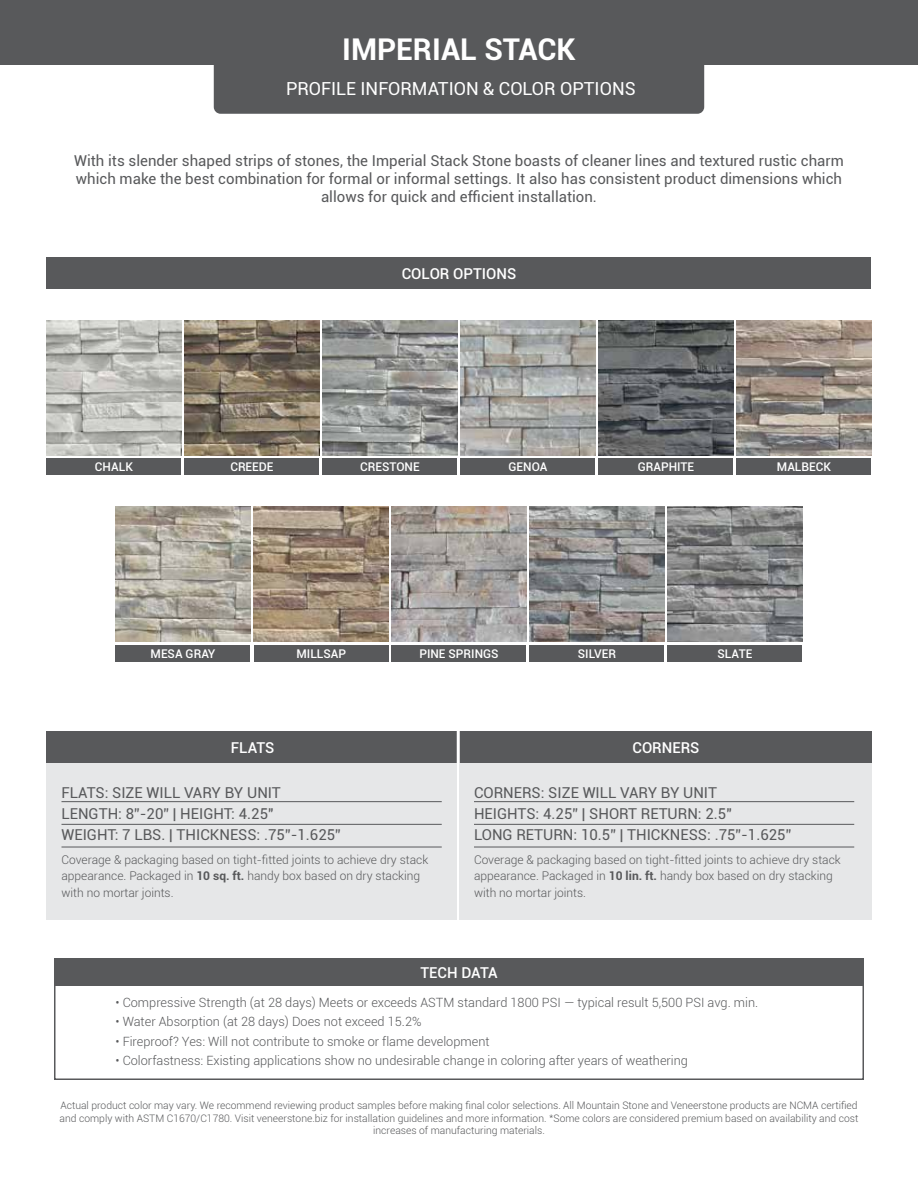
<style>
.page{position:relative;width:918px;height:1188px;background:#fff}
.page>*{position:absolute;margin:0;border:0;box-sizing:border-box;transform-origin:0 0}
.t1{font:700 30px "Roboto";color:#fff}
.t2{font:18px "Roboto";color:#fff}
.t3{font:15px/21px "Roboto";color:#58595b}
.t4{font:500 15px "Roboto";color:#fff}
.t5{font:300 12.75px "Roboto";color:#58595b}
.t6{font:300 12px/16.5px "Roboto";color:#58595b}
.t7{font:500 12px "Roboto";color:#fff}
.t8{font:300 10.35px/12.3px "Roboto";color:#58595b;text-align:center}
.s1{font-weight:700}
</style>
<div class="page">
<div style="left:46px;top:763px;width:411px;height:157px;background:#e6e7e8"></div>
<div style="left:460px;top:763px;width:412px;height:157px;background:#e6e7e8"></div>
<div style="left:0;top:0;width:918px;height:65px;background:#58595b"></div>
<div style="left:214px;top:65px;width:490px;height:49px;background:#58595b"></div>
<img style="left:46px;top:320px;width:136px;height:135px">
<img style="left:116px;top:506px;width:134px;height:135px">
<img style="left:184px;top:320px;width:136px;height:135px">
<img style="left:254px;top:506px;width:134px;height:135px">
<img style="left:322px;top:320px;width:136px;height:135px">
<img style="left:392px;top:506px;width:134px;height:135px">
<img style="left:460px;top:320px;width:136px;height:135px">
<img style="left:530px;top:506px;width:134px;height:135px">
<img style="left:598px;top:320px;width:136px;height:135px">
<img style="left:668px;top:506px;width:134px;height:135px">
<img style="left:736px;top:320px;width:136px;height:135px">
<div style="left:46px;top:458px;width:136px;height:17px;background:#58595b"></div>
<div style="left:184px;top:458px;width:136px;height:17px;background:#58595b"></div>
<div style="left:322px;top:458px;width:136px;height:17px;background:#58595b"></div>
<div style="left:460px;top:458px;width:136px;height:17px;background:#58595b"></div>
<div style="left:598px;top:458px;width:136px;height:17px;background:#58595b"></div>
<div style="left:736px;top:458px;width:136px;height:17px;background:#58595b"></div>
<div style="left:116px;top:646px;width:134px;height:16px;background:#58595b"></div>
<div style="left:254px;top:646px;width:135px;height:16px;background:#58595b"></div>
<div style="left:392px;top:646px;width:134px;height:16px;background:#58595b"></div>
<div style="left:530px;top:646px;width:134px;height:16px;background:#58595b"></div>
<div style="left:668px;top:646px;width:134px;height:16px;background:#58595b"></div>
<div style="left:46px;top:257px;width:826px;height:32px;background:#58595b"></div>
<div style="left:46px;top:731px;width:413px;height:32px;background:#58595b"></div>
<div style="left:460px;top:731px;width:412px;height:32px;background:#58595b"></div>
<div style="left:54px;top:958px;width:810px;height:28px;background:#58595b"></div>
<div style="left:54px;top:958px;width:810px;height:122px;border:2px solid #58595b"></div>
<hr style="left:62px;top:847px;width:380px;height:1px;background:#58595b">
<hr style="left:62px;top:824px;width:380px;height:1px;background:#58595b">
<hr style="left:62px;top:801px;width:380px;height:1px;background:#58595b">
<hr style="left:474px;top:847px;width:380px;height:1px;background:#58595b">
<hr style="left:474px;top:824px;width:380px;height:1px;background:#58595b">
<hr style="left:474px;top:801px;width:380px;height:1px;background:#58595b">
<hr style="left:457px;top:731px;width:3px;height:32px;background:#fff">
<h1 class="t1" style="left:342px;top:28px;width:235px">IMPERIAL STACK</h1>
<p class="t2" style="left:286px;top:76px;width:351px">PROFILE INFORMATION &amp; COLOR OPTIONS</p>
<p class="t3" style="left:74px;top:151px;width:771px;line-height:18px;text-align:center">With its slender shaped strips of stones, the Imperial Stack Stone boasts of cleaner lines and textured rustic charm which make the best combination for formal or informal settings. It also has consistent product dimensions which allows for quick and efficient installation.</p>
<p class="t4" style="left:402px;top:263px;width:116px">COLOR OPTIONS</p>
<p class="t7" style="left:95px;top:458px;width:40px">CHALK</p>
<p class="t7" style="left:230px;top:458px;width:45px">CREEDE</p>
<p class="t7" style="left:360px;top:458px;width:61px">CRESTONE</p>
<p class="t7" style="left:509px;top:458px;width:40px">GENOA</p>
<p class="t7" style="left:638px;top:458px;width:58px">GRAPHITE</p>
<p class="t7" style="left:777px;top:458px;width:56px">MALBECK</p>
<p class="t7" style="left:151px;top:646px;width:66px">MESA GRAY</p>
<p class="t7" style="left:296px;top:646px;width:51px">MILLSAP</p>
<p class="t7" style="left:419px;top:646px;width:81px">PINE SPRINGS</p>
<p class="t7" style="left:578px;top:646px;width:40px">SILVER</p>
<p class="t7" style="left:718px;top:646px;width:36px">SLATE</p>
<p class="t4" style="left:231px;top:737px;width:45px">FLATS</p>
<p class="t4" style="left:633px;top:737px;width:68px">CORNERS</p>
<p class="t3" style="left:62px;top:781px;width:281px">FLATS: SIZE WILL VARY BY UNIT<br>LENGTH: 8”-20” | HEIGHT: 4.25"<br>WEIGHT: 7 LBS. | THICKNESS: .75”-1.625”</p>
<p class="t6" style="left:61px;top:851px;width:368px">Coverage &amp; packaging based on tight-fitted joints to achieve dry stack appearance. Packaged in <span class="s1">10 sq. ft.</span> handy box based on dry stacking with no mortar joints.</p>
<p class="t3" style="left:474px;top:781px;width:319px">CORNERS: SIZE WILL VARY BY UNIT<br>HEIGHTS: 4.25” | SHORT RETURN: 2.5"<br>LONG RETURN: 10.5” | THICKNESS: .75”-1.625”</p>
<p class="t6" style="left:474px;top:851px;width:368px">Coverage &amp; packaging based on tight-fitted joints to achieve dry stack appearance. Packaged in <span class="s1">10 lin. ft.</span> handy box based on dry stacking with no mortar joints.</p>
<p class="t4" style="left:420px;top:962px;width:79px">TECH DATA</p>
<p class="t5" style="left:116px;top:994px;width:644px">• Compressive Strength (at 28 days) Meets or exceeds ASTM standard 1800 PSI — typical result 5,500 PSI avg. min.</p>
<p class="t5" style="left:116px;top:1013px;width:308px">• Water Absorption (at 28 days) Does not exceed 15.2%</p>
<p class="t5" style="left:116px;top:1033px;width:376px">• Fireproof? Yes: Will not contribute to smoke or flame development</p>
<p class="t5" style="left:116px;top:1052px;width:574px">• Colorfastness: Existing applications show no undesirable change in coloring after years of weathering</p>
<p class="t8" style="left:60px;top:1099px;width:800px">Actual product color may vary. We recommend reviewing product samples before making final color selections. All Mountain Stone and Veneerstone products are NCMA certified and comply with ASTM C1670/C1780. Visit veneerstone.biz for installation guidelines and more information. *Some colors are considered premium based on availability and cost increases of manufacturing materials.</p>
</div>
